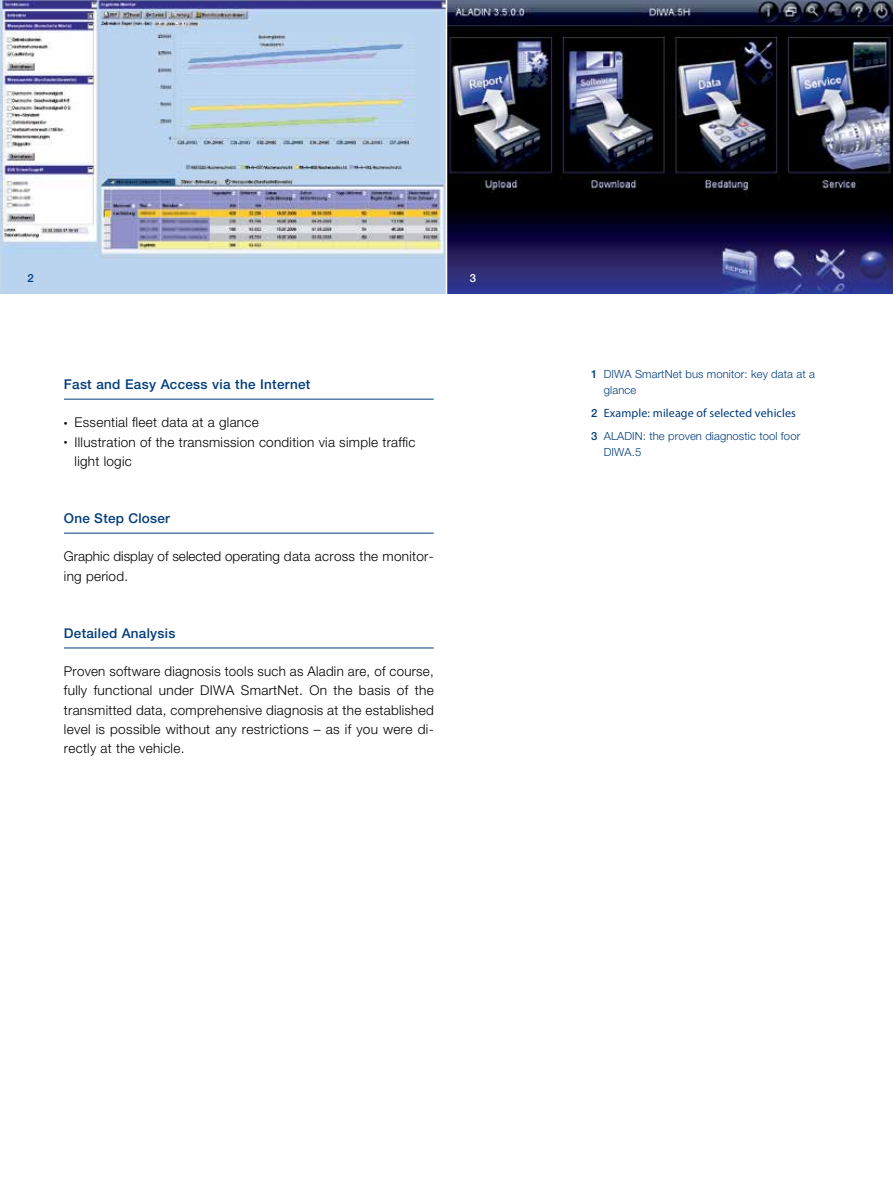
<style>
.page{position:relative;width:893px;height:1191px;background:#fff}
.page>*{position:absolute;margin:0;border:0;box-sizing:border-box;transform-origin:0 0}
.t1{font:300 13.5px/19.2px "Helvetica Neue LT Pro";letter-spacing:.02em;color:#000}
.t2{font:300 13.5px/19.2px "Helvetica Neue LT Pro";color:#000}
.t3{font:500 13.5px "Helvetica Neue LT Pro";letter-spacing:.02em;color:#003d7b}
.t4{font:12px "Myriad Pro";letter-spacing:.01em;color:#003d7b}
.t5{font:300 11.25px/15.9px "Helvetica Neue LT Pro";letter-spacing:.01em;color:#003d7b}
.t6{font:500 11.25px "Helvetica Neue LT Pro";color:#003d7b}
.t7{font:500 11.25px "Helvetica Neue LT Pro";color:#fff}
.s1{font-size:7.5px}
.s2{font-weight:500}
.s3{font-family:"Helvetica Neue LT Pro";font-weight:500;font-size:11.25px}
</style>
<div class="page">
<hr style="left:64px;top:399px;width:370px;height:1px;background:#003d7b">
<hr style="left:64px;top:533px;width:370px;height:1px;background:#003d7b">
<hr style="left:64px;top:647px;width:370px;height:1px;background:#003d7b">
<img style="left:1px;top:0;width:892px;height:293px">
<hr style="left:446px;top:0;width:1px;height:321px;background:#fff">
<img style="left:0;top:0;width:1px;height:293px">
<p class="t6" style="left:28px;top:271px;width:8px">2</p>
<p class="t7" style="left:470px;top:271px;width:8px">3</p>
<p class="t3" style="left:64px;top:376px;width:248px">Fast and Easy Access via the Internet</p>
<p class="t1" style="left:64px;top:413px;width:196px"><span class="s1">•</span> Essential fleet data at a glance</p>
<p class="t1" style="left:75px;top:432px;width:342px;text-indent:-11px"><span class="s1">•</span> Illustration of the transmission condition via simple traffic light logic</p>
<p class="t3" style="left:64px;top:510px;width:108px">One Step Closer</p>
<p class="t2" style="left:64px;top:547px;width:371px">Graphic display of selected operating data across the monitor&shy;ing period.</p>
<p class="t3" style="left:64px;top:625px;width:113px">Detailed Analysis</p>
<p class="t1" style="left:64px;top:661px;width:371px;text-align:justify">Proven software diagnosis tools such as Aladin are, of course, fully functional under DIWA SmartNet. On the basis of the transmitted data, comprehensive diagnosis at the established level is possible without any restrictions – as if you were di&shy;rectly at the vehicle.</p>
<p class="t5" style="left:604px;top:366px;width:213px;text-indent:-13px"><span class="s2">1</span> DIWA SmartNet bus monitor: key data at a glance</p>
<p class="t4" style="left:591px;top:406px;width:206px"><span class="s3">2</span> Example: mileage of selected vehicles</p>
<p class="t5" style="left:604px;top:428px;width:198px;text-indent:-13px"><span class="s2">3</span> ALADIN: the proven diagnostic tool foor<br>DIWA.5</p>
</div>
